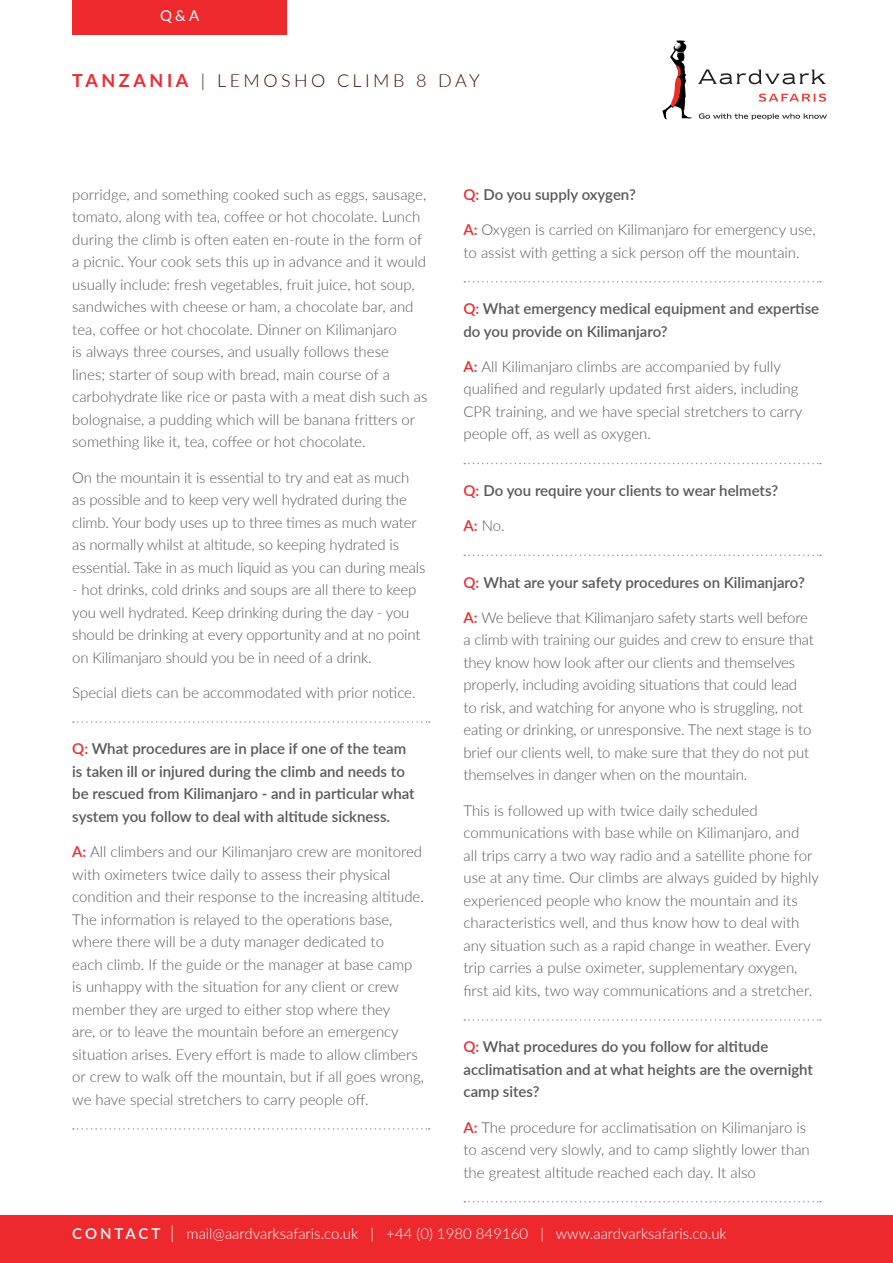
<style>
.page{position:relative;width:893px;height:1263px;background:#fff}
.page>*{position:absolute;margin:0;border:0;box-sizing:border-box;transform-origin:0 0}
.t1{font:300 18px "Lato";letter-spacing:.19em;color:#3e110a}
.t2{font:300 15px/22.5px "Lato";color:#57585a}
.t3{font:600 15px/22.5px "Lato";color:#57585a}
.t4{font:300 15px "Lato";color:#fff}
.t5{font:15px "Lato";color:#fff}
.s1{font-weight:700;color:#ee292e}
.s2{color:#ee292e}
.s3{font-weight:600;color:#ee292e}
.s4{font-weight:600}
.s5{font-size:18px}
</style>
<div class="page">
<svg style="left:662px;top:40px;width:30px;height:79px"></svg>
<svg style="left:699px;top:113px;width:128px;height:7px"></svg>
<svg style="left:759px;top:94px;width:67px;height:8px"></svg>
<svg style="left:698px;top:70px;width:128px;height:14px"></svg>
<div style="left:72px;top:0;width:215px;height:35px;background:#ee292e"></div>
<svg style="left:73px;top:721px;width:357px;height:2px"></svg>
<svg style="left:73px;top:1128px;width:357px;height:1px"></svg>
<svg style="left:464px;top:281px;width:357px;height:1px"></svg>
<svg style="left:464px;top:463px;width:357px;height:1px"></svg>
<svg style="left:464px;top:555px;width:357px;height:1px"></svg>
<svg style="left:464px;top:1019px;width:357px;height:2px"></svg>
<svg style="left:464px;top:1201px;width:357px;height:1px"></svg>
<div style="left:0;top:1215px;width:893px;height:48px;background:#ee292e"></div>
<p class="t5" style="left:160px;top:4px;width:41px">Q&amp;A</p>
<p class="t1" style="left:72px;top:68px;width:409px"><span class="s1">TANZANIA</span> | LEMOSHO CLIMB 8 DAY</p>
<p class="t2" style="left:72px;top:183px;width:357px">porridge, and something cooked such as eggs, sausage, tomato, along with tea, coffee or hot chocolate. Lunch during the climb is often eaten en-route in the form of a picnic. Your cook sets this up in advance and it would usually include: fresh vegetables, fruit juice, hot soup, sandwiches with cheese or ham, a chocolate bar, and tea, coffee or hot chocolate. Dinner on Kilimanjaro<br>is always three courses, and usually follows these<br>lines; starter of soup with bread, main course of a carbohydrate like rice or pasta with a meat dish such as bolognaise, a pudding which will be banana fritters or something like it, tea, coffee or hot chocolate.</p>
<p class="t2" style="left:72px;top:465px;width:355px">On the mountain it is essential to try and eat as much as possible and to keep very well hydrated during the climb. Your body uses up to three times as much water as normally whilst at altitude, so keeping hydrated is essential. Take in as much liquid as you can during meals</p>
<p class="t2" style="left:72px;top:578px;width:350px">- hot drinks, cold drinks and soups are all there to keep you well hydrated. Keep drinking during the day - you should be drinking at every opportunity and at no point on Kilimanjaro should you be in need of a drink.</p>
<p class="t2" style="left:72px;top:681px;width:345px">Special diets can be accommodated with prior notice.</p>
<p class="t3" style="left:72px;top:737px;width:344px"><span class="s2">Q:</span> What procedures are in place if one of the team is taken ill or injured during the climb and needs to be rescued from Kilimanjaro - and in particular what system you follow to deal with altitude sickness.</p>
<p class="t2" style="left:72px;top:840px;width:353px"><span class="s3">A:</span> All climbers and our Kilimanjaro crew are monitored with oximeters twice daily to assess their physical condition and their response to the increasing altitude.<br>The information is relayed to the operations base, where there will be a duty manager dedicated to<br>each climb. If the guide or the manager at base camp is unhappy with the situation for any client or crew member they are urged to either stop where they<br>are, or to leave the mountain before an emergency situation arises. Every effort is made to allow climbers or crew to walk off the mountain, but if all goes wrong, we have special stretchers to carry people off.</p>
<p class="t3" style="left:463px;top:182px;width:174px"><span class="s2">Q:</span> Do you supply oxygen?</p>
<p class="t2" style="left:463px;top:218px;width:354px"><span class="s3">A:</span> Oxygen is carried on Kilimanjaro for emergency use, to assist with getting a sick person off the mountain.</p>
<p class="t3" style="left:463px;top:297px;width:357px"><span class="s2">Q:</span> What emergency medical equipment and expertise do you provide on Kilimanjaro?</p>
<p class="t2" style="left:463px;top:355px;width:340px"><span class="s3">A:</span> All Kilimanjaro climbs are accompanied by fully qualified and regularly updated first aiders, including CPR training, and we have special stretchers to carry people off, as well as oxygen.</p>
<p class="t3" style="left:463px;top:479px;width:316px"><span class="s2">Q:</span> Do you require your clients to wear helmets?</p>
<p class="t2" style="left:463px;top:514px;width:43px"><span class="s3">A:</span> No.</p>
<p class="t3" style="left:463px;top:570px;width:343px"><span class="s2">Q:</span> What are your safety procedures on Kilimanjaro?</p>
<p class="t2" style="left:463px;top:606px;width:352px"><span class="s3">A:</span> We believe that Kilimanjaro safety starts well before a climb with training our guides and crew to ensure that they know how look after our clients and themselves properly, including avoiding situations that could lead to risk, and watching for anyone who is struggling, not eating or drinking, or unresponsive. The next stage is to brief our clients well, to make sure that they do not put themselves in danger when on the mountain.</p>
<p class="t2" style="left:463px;top:798px;width:357px">This is followed up with twice daily scheduled communications with base while on Kilimanjaro, and<br>all trips carry a two way radio and a satellite phone for use at any time. Our climbs are always guided by highly experienced people who know the mountain and its characteristics well, and thus know how to deal with any situation such as a rapid change in weather. Every trip carries a pulse oximeter, supplementary oxygen, first aid kits, two way communications and a stretcher.</p>
<p class="t3" style="left:463px;top:1035px;width:351px"><span class="s2">Q:</span> What procedures do you follow for altitude acclimatisation and at what heights are the overnight camp sites?</p>
<p class="t2" style="left:463px;top:1115px;width:348px"><span class="s3">A:</span> The procedure for acclimatisation on Kilimanjaro is to ascend very slowly, and to camp slightly lower than the greatest altitude reached each day. It also</p>
<p class="t4" style="left:72px;top:1223px;width:656px"><span class="s4">C O N TA C T</span> <span class="s5">|</span> mail@aardvarksafaris.co.uk | +44 (0) 1980 849160 | www.aardvarksafaris.co.uk</p>
</div>
